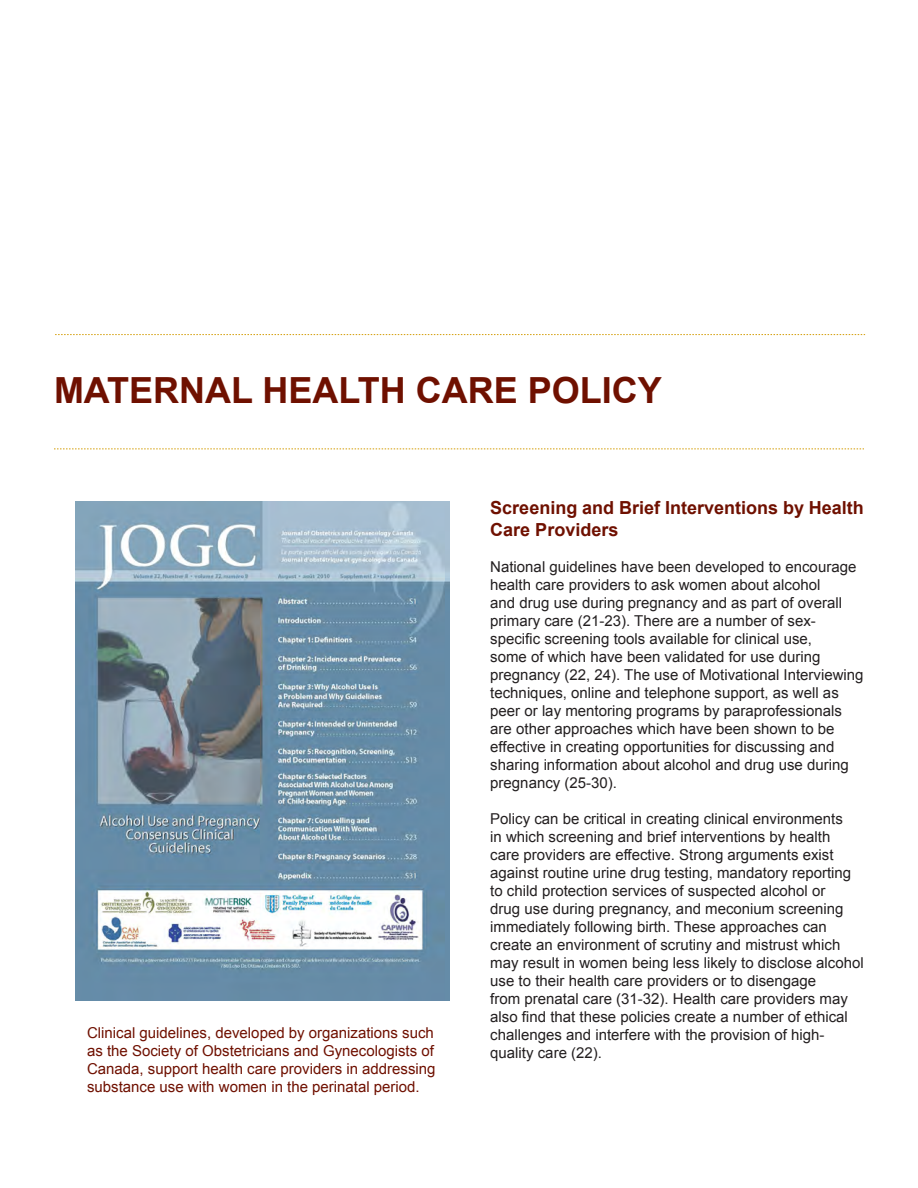
<style>
.page{position:relative;width:918px;height:1188px;background:#fff}
.page>*{position:absolute;margin:0;border:0;box-sizing:border-box;transform-origin:0 0}
.t1{font:700 36px "Arial";color:#6f1000}
.t2{font:700 18px/21.6px "Arial";color:#6f1000}
.t3{font:15px/18px "Arial";color:#231f20}
.t4{font:15px/18px "Arial";color:#6f1000;text-align:justify}
</style>
<div class="page">
<svg style="left:54px;top:448px;width:810px;height:1px"></svg>
<img style="left:76px;top:501px;width:373px;height:500px">
<svg style="left:55px;top:334px;width:810px;height:1px"></svg>
<p class="t1" style="left:54px;top:366px;width:610px">MATERNAL HEALTH CARE POLICY</p>
<p class="t4" style="left:87px;top:1024px;width:350px">Clinical guidelines, developed by organizations such as the Society of Obstetricians and Gynecologists of Canada, support health care providers in addressing substance use with women in the perinatal period.</p>
<p class="t2" style="left:490px;top:498px;width:375px">Screening and Brief Interventions by Health<br>Care Providers</p>
<p class="t3" style="left:490px;top:558px;width:375px">National guidelines have been developed to encourage health care providers to ask women about alcohol<br>and drug use during pregnancy and as part of overall primary care (21-23). There are a number of sex&shy;specific screening tools available for clinical use,<br>some of which have been validated for use during pregnancy (22, 24). The use of Motivational Interviewing techniques, online and telephone support, as well as peer or lay mentoring programs by paraprofessionals are other approaches which have been shown to be effective in creating opportunities for discussing and sharing information about alcohol and drug use during pregnancy (25-30).</p>
<p class="t3" style="left:490px;top:810px;width:375px">Policy can be critical in creating clinical environments<br>in which screening and brief interventions by health<br>care providers are effective. Strong arguments exist against routine urine drug testing, mandatory reporting to child protection services of suspected alcohol or<br>drug use during pregnancy, and meconium screening immediately following birth. These approaches can create an environment of scrutiny and mistrust which may result in women being less likely to disclose alcohol use to their health care providers or to disengage<br>from prenatal care (31-32). Health care providers may also find that these policies create a number of ethical challenges and interfere with the provision of high&shy;quality care (22).</p>
</div>
